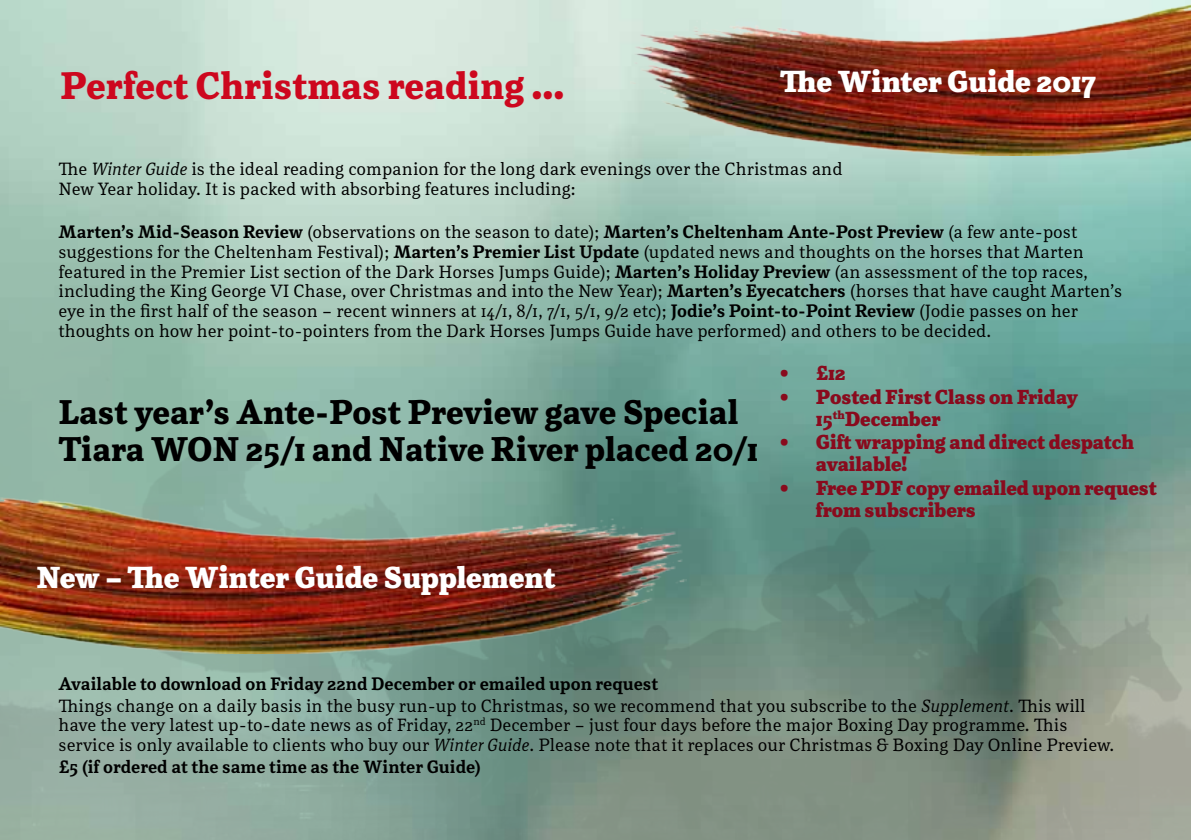
<style>
.page{position:relative;width:1191px;height:840px;background:#fff}
.page>*{position:absolute;margin:0;border:0;box-sizing:border-box;transform-origin:0 0}
.t1{font:800 38px "Rail";color:#cd071e}
.t2{font:800 34px/37.4px "Rail";color:#000}
.t3{font:900 30px "Rail";color:#fff}
.t4{font:900 20px/22px "Rail";color:#890a1d}
.t5{font:18px/19.8px "Rail";letter-spacing:-.005em;color:#000}
.t6{font:700 18px "Rail";letter-spacing:-.005em;color:#000}
.s1{font-style:italic}
.s2{font-weight:700}
</style>
<div class="page">
<img style="left:0;top:0;width:1191px;height:839px">
<img style="left:630px;top:0;width:561px;height:156px">
<img style="left:0;top:497px;width:686px;height:155px">
<h1 class="t1" style="left:60px;top:60px;width:506px">Perfect Christmas reading …</h1>
<h3 class="t3" style="left:780px;top:61px;width:317px">The Winter Guide 2017</h3>
<p class="t5" style="left:59px;top:158px;width:785px">The <span class="s1">Winter Guide</span> is the ideal reading companion for the long dark evenings over the Christmas and<br>New Year holiday. It is packed with absorbing features including:</p>
<p class="t5" style="left:59px;top:221px;width:1065px"><span class="s2">Marten’s Mid-Season Review</span> (observations on the season to date); <span class="s2">Marten’s Cheltenham Ante-Post Preview</span> (a few ante-post suggestions for the Cheltenham Festival); <span class="s2">Marten’s Premier List Update</span> (updated news and thoughts on the horses that Marten featured in the Premier List section of the Dark Horses Jumps Guide); <span class="s2">Marten’s Holiday Preview</span> (an assessment of the top races, including the King George VI Chase, over Christmas and into the New Year); <span class="s2">Marten’s Eyecatchers</span> (horses that have caught Marten’s eye in the first half of the season – recent winners at 14/1, 8/1, 7/1, 5/1, 9/2 etc); <span class="s2">Jodie’s Point-to-Point Review</span> (Jodie passes on her thoughts on how her point-to-pointers from the Dark Horses Jumps Guide have performed) and others to be decided.</p>
<h2 class="t2" style="left:59px;top:393px;width:701px">Last year’s Ante-Post Preview gave Special<br>Tiara WON 25/1 and Native River placed 20/1</h2>
<h3 class="t3" style="left:37px;top:557px;width:521px">New – The Winter Guide Supplement</h3>
<p class="t4" style="left:780px;top:362px;width:67px">• £12</p>
<p class="t4" style="left:816px;top:386px;width:264px;text-indent:-36px">• Posted First Class on Friday<br>15<sup>th</sup>December</p>
<p class="t4" style="left:816px;top:431px;width:320px;text-indent:-36px">• Gift wrapping and direct despatch available!</p>
<p class="t4" style="left:816px;top:477px;width:343px;text-indent:-36px">• Free PDF copy emailed upon request from subscribers</p>
<p class="t5" style="left:59px;top:672px;width:1028px;line-height:21.6px"><span class="s2">Available to download on Friday 22nd December or emailed upon request<br></span>Things change on a daily basis in the busy run-up to Christmas, so we recommend that you subscribe to the <span class="s1">Supplement</span>. This will</p>
<p class="t5" style="left:59px;top:714px;width:1057px">have the very latest up-to-date news as of Friday, 22<sup>nd</sup> December – just four days before the major Boxing Day programme. This service is only available to clients who buy our <span class="s1">Winter Guide</span>. Please note that it replaces our Christmas &amp; Boxing Day Online Preview.</p>
<p class="t6" style="left:59px;top:754px;width:424px">£5 (if ordered at the same time as the Winter Guide)</p>
</div>
